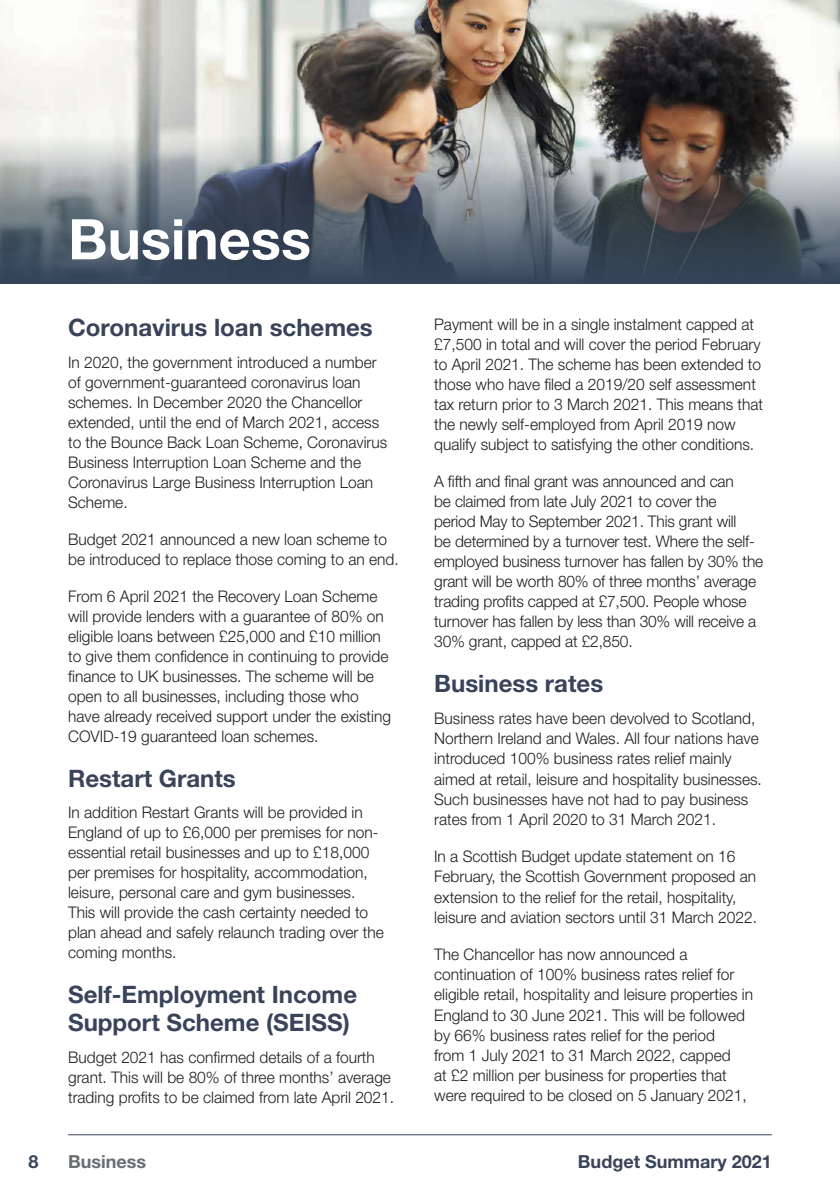
<style>
.page{position:relative;width:840px;height:1191px;background:#fff}
.page>*{position:absolute;margin:0;border:0;box-sizing:border-box;transform-origin:0 0}
.t1{font:700 56px "Helvetica Neue";color:#fff}
.t2{font:700 24px/28px "Helvetica Neue";color:#394359}
.t3{font:700 18px "Helvetica Neue";color:#394359}
.t4{font:700 18px "Helvetica Neue";color:#6a6d71}
.t5{font:700 18px "Helvetica Neue";color:#344459}
.t6{font:300 16px/20px "Helvetica Neue";color:#1d1d1b}
</style>
<div class="page">
<img style="left:0;top:0;width:839px;height:136px">
<svg style="left:0;top:136px;width:839px;height:147px;background:#696e76"></svg>
<hr style="left:68px;top:1134px;width:703px;height:1px;background:#394359">
<h1 class="t1" style="left:68px;top:205px;width:244px">Business</h1>
<h2 class="t2" style="left:68px;top:313px;width:306px">Coronavirus loan schemes</h2>
<p class="t6" style="left:68px;top:352px;width:320px">In 2020, the government introduced a number of government-guaranteed coronavirus loan schemes. In December 2020 the Chancellor extended, until the end of March 2021, access to the Bounce Back Loan Scheme, Coronavirus Business Interruption Loan Scheme and the Coronavirus Large Business Interruption Loan Scheme.</p>
<p class="t6" style="left:68px;top:529px;width:332px">Budget 2021 announced a new loan scheme to be introduced to replace those coming to an end.</p>
<p class="t6" style="left:68px;top:586px;width:324px">From 6 April 2021 the Recovery Loan Scheme will provide lenders with a guarantee of 80% on eligible loans between £25,000 and £10 million to give them confidence in continuing to provide finance to UK businesses. The scheme will be open to all businesses, including those who have already received support under the existing COVID-19 guaranteed loan schemes.</p>
<h2 class="t2" style="left:68px;top:764px;width:169px">Restart Grants</h2>
<p class="t6" style="left:68px;top:802px;width:317px">In addition Restart Grants will be provided in England of up to £6,000 per premises for non&shy;essential retail businesses and up to £18,000 per premises for hospitality, accommodation, leisure, personal care and gym businesses.<br>This will provide the cash certainty needed to plan ahead and safely relaunch trading over the coming months.</p>
<h2 class="t2" style="left:68px;top:980px;width:290px">Self-Employment Income<br>Support Scheme (SEISS)</h2>
<p class="t6" style="left:68px;top:1046px;width:327px">Budget 2021 has confirmed details of a fourth grant. This will be 80% of three months’ average trading profits to be claimed from late April 2021.</p>
<p class="t6" style="left:434px;top:314px;width:330px">Payment will be in a single instalment capped at £7,500 in total and will cover the period February to April 2021. The scheme has been extended to those who have filed a 2019/20 self assessment tax return prior to 3 March 2021. This means that the newly self-employed from April 2019 now qualify subject to satisfying the other conditions.</p>
<p class="t6" style="left:434px;top:471px;width:330px">A fifth and final grant was announced and can<br>be claimed from late July 2021 to cover the<br>period May to September 2021. This grant will<br>be determined by a turnover test. Where the self&shy;employed business turnover has fallen by 30% the grant will be worth 80% of three months’ average trading profits capped at £7,500. People whose turnover has fallen by less than 30% will receive a 30% grant, capped at £2,850.</p>
<h2 class="t2" style="left:434px;top:669px;width:170px">Business rates</h2>
<p class="t6" style="left:434px;top:708px;width:329px">Business rates have been devolved to Scotland, Northern Ireland and Wales. All four nations have introduced 100% business rates relief mainly aimed at retail, leisure and hospitality businesses.<br>Such businesses have not had to pay business rates from 1 April 2020 to 31 March 2021.</p>
<p class="t6" style="left:434px;top:846px;width:324px">In a Scottish Budget update statement on 16<br>February, the Scottish Government proposed an extension to the relief for the retail, hospitality, leisure and aviation sectors until 31 March 2022.</p>
<p class="t6" style="left:434px;top:943px;width:320px">The Chancellor has now announced a continuation of 100% business rates relief for eligible retail, hospitality and leisure properties in England to 30 June 2021. This will be followed by 66% business rates relief for the period<br>from 1 July 2021 to 31 March 2022, capped<br>at £2 million per business for properties that were required to be closed on 5 January 2021,</p>
<p class="t5" style="left:28px;top:1150px;width:12px">8</p>
<p class="t4" style="left:68px;top:1150px;width:79px">Business</p>
<p class="t3" style="left:577px;top:1150px;width:195px">Budget Summary 2021</p>
</div>
